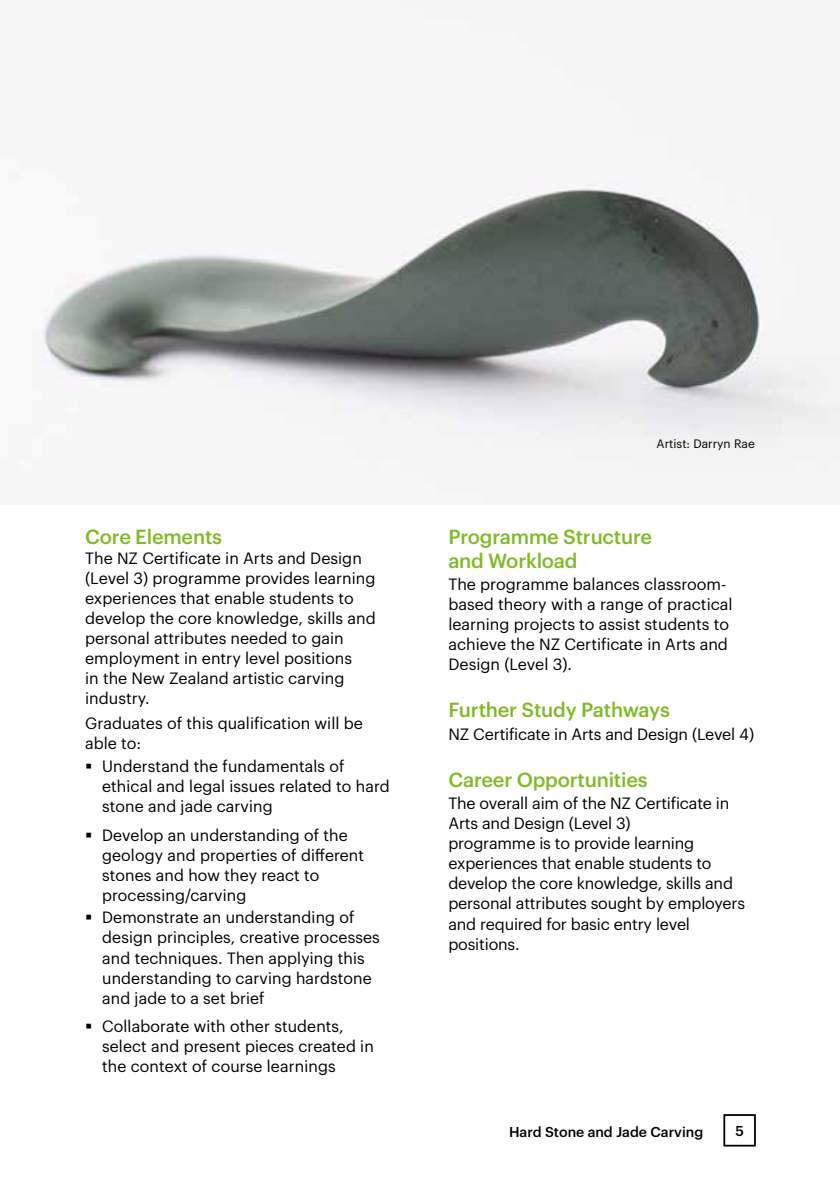
<style>
.page{position:relative;width:840px;height:1191px;background:#fff}
.page>*{position:absolute;margin:0;border:0;box-sizing:border-box;transform-origin:0 0}
.t1{font:500 20px/24px "Graphik";letter-spacing:-.01em;color:#80ba27}
.t2{font:16px/20px "Graphik";color:#000}
.t3{font:500 14px "Graphik";color:#000}
.t4{font:12px "Graphik";color:#000}
</style>
<div class="page">
<div style="left:723px;top:1114px;width:32px;height:32px;border:2px solid #000"></div>
<img style="left:43px;top:181px;width:796px;height:290px">
<p class="t1" style="left:85px;top:522px;width:138px">Core Elements</p>
<p class="t2" style="left:85px;top:546px;width:292px">The NZ Certificate in Arts and Design (Level 3) programme provides learning experiences that enable students to develop the core knowledge, skills and personal attributes needed to gain employment in entry level positions<br>in the New Zealand artistic carving industry.</p>
<p class="t2" style="left:85px;top:712px;width:279px">Graduates of this qualification will be able to:</p>
<p class="t2" style="left:102px;top:755px;width:289px">Understand the fundamentals of ethical and legal issues related to hard stone and jade carving</p>
<p class="t2" style="left:102px;top:823px;width:264px">Develop an understanding of the geology and properties of different stones and how they react to processing/carving</p>
<p class="t2" style="left:102px;top:906px;width:279px">Demonstrate an understanding of design principles, creative processes and techniques. Then applying this understanding to carving hardstone and jade to a set brief</p>
<p class="t2" style="left:102px;top:1015px;width:273px">Collaborate with other students, select and present pieces created in the context of course learnings</p>
<p class="t4" style="left:656px;top:434px;width:100px">Artist: Darryn Rae</p>
<p class="t1" style="left:448px;top:522px;width:205px">Programme Structure and Workload</p>
<p class="t2" style="left:448px;top:573px;width:285px">The programme balances classroom&shy;based theory with a range of practical learning projects to assist students to achieve the NZ Certificate in Arts and Design (Level 3).</p>
<p class="t1" style="left:448px;top:696px;width:223px">Further Study Pathways</p>
<p class="t2" style="left:448px;top:723px;width:307px">NZ Certificate in Arts and Design (Level 4)</p>
<p class="t1" style="left:448px;top:765px;width:201px">Career Opportunities</p>
<p class="t2" style="left:448px;top:792px;width:298px">The overall aim of the NZ Certificate in<br>Arts and Design (Level 3)<br>programme is to provide learning experiences that enable students to develop the core knowledge, skills and personal attributes sought by employers and required for basic entry level positions.</p>
<p class="t3" style="left:509px;top:1120px;width:195px">Hard Stone and Jade Carving</p>
<p class="t3" style="left:735px;top:1120px;width:10px">5</p>
</div>
